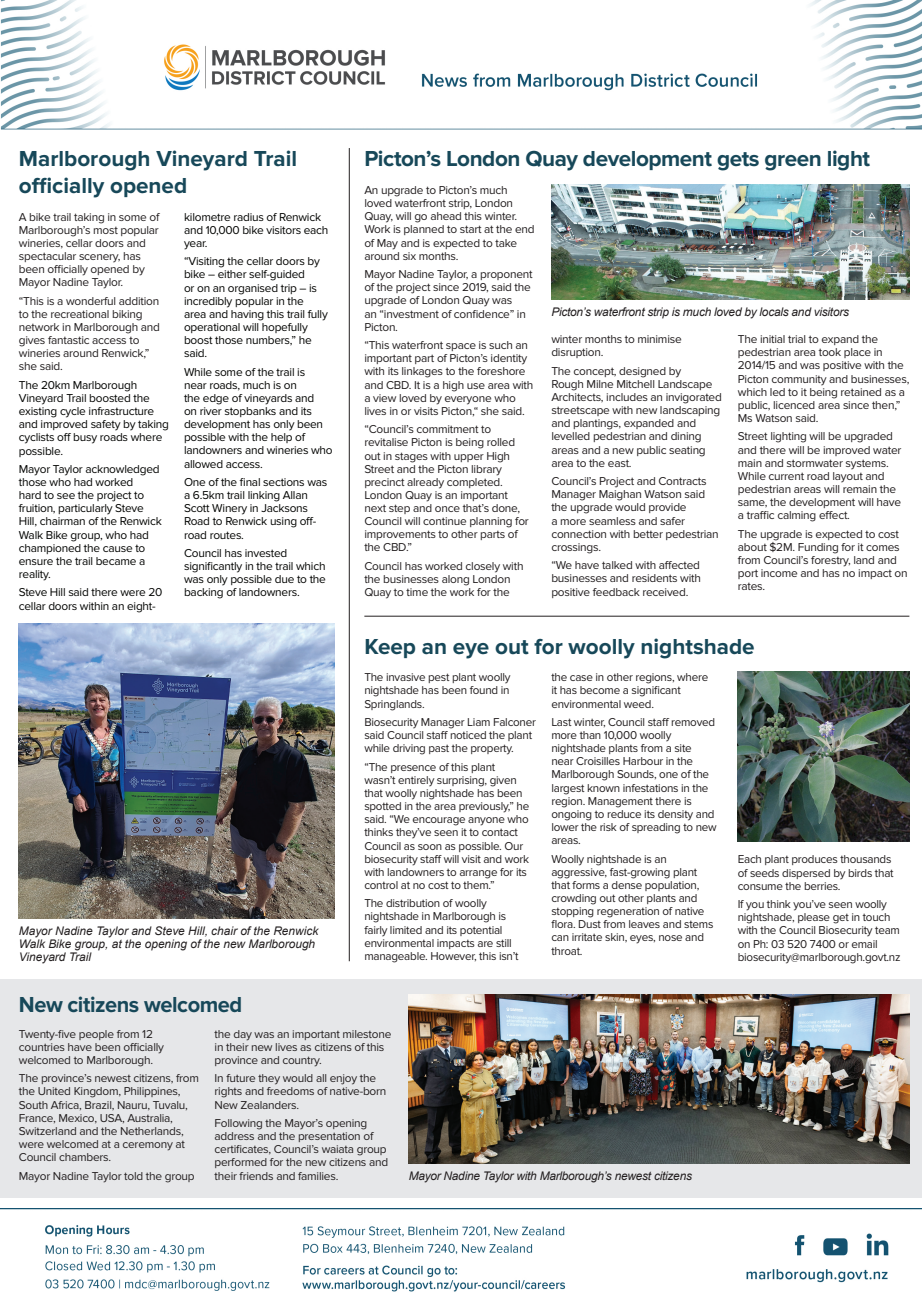
<style>
.page{position:relative;width:922px;height:1312px;background:#fff}
.page>*{position:absolute;margin:0;border:0;box-sizing:border-box;transform-origin:0 0}
.t1{font:700 22.5px/27px "Proxima Nova";color:#174859}
.t2{font:700 22.5px "Proxima Nova";letter-spacing:-.02em;color:#174859}
.t3{font:11.88px/13.1px "Proxima Nova";letter-spacing:-.02em;color:#231f20}
.t4{font:11.88px/13.1px "Proxima Nova";letter-spacing:-.02em;color:#040503}
.t5{font:italic 11.88px/13.1px "Arial";color:#231f20}
.t6{font:italic 11.88px "Arial";letter-spacing:-.02em;color:#231f20}
</style>
<div class="page">
<div style="left:0;top:978px;width:921px;height:219px;background:#e6e7e9"></div>
<img style="left:1px;top:0;width:920px;height:129px">
<img style="left:0;top:1208px;width:921px;height:84px">
<hr style="left:349px;top:148px;width:1px;height:813px;background:#231f20">
<hr style="left:364px;top:615px;width:545px;height:1px;background:#231f20">
<img style="left:408px;top:994px;width:501px;height:168px">
<img style="left:737px;top:671px;width:172px;height:170px">
<img style="left:19px;top:623px;width:315px;height:295px">
<img style="left:551px;top:185px;width:358px;height:114px">
<h1 class="t1" style="left:19px;top:145px;width:279px">Marlborough Vineyard Trail officially opened</h1>
<h1 class="t2" style="left:364px;top:145px;width:507px">Picton’s London Quay development gets green light</h1>
<p class="t3" style="left:364px;top:184px;width:172px">An upgrade to Picton’s much loved waterfront strip, London<br>Quay, will go ahead this winter.<br>Work is planned to start at the end of May and is expected to take around six months.</p>
<p class="t3" style="left:364px;top:268px;width:170px">Mayor Nadine Taylor, a proponent of the project since 2019, said the upgrade of London Quay was<br>an “investment of confidence” in<br>Picton.</p>
<p class="t3" style="left:364px;top:339px;width:170px">“This waterfront space is such an important part of Picton’s identity with its linkages to the foreshore and CBD. It is a high use area with a view loved by everyone who lives in or visits Picton,“ she said.</p>
<p class="t3" style="left:364px;top:423px;width:166px">“Council’s commitment to revitalise Picton is being rolled out in stages with upper High<br>Street and the Picton library precinct already completed.<br>London Quay is an important next step and once that’s done,<br>Council will continue planning for improvements to other parts of the CBD.”</p>
<p class="t3" style="left:364px;top:559px;width:161px">Council has worked closely with the businesses along London<br>Quay to time the work for the</p>
<p class="t4" style="left:184px;top:210px;width:146px">kilometre radius of Renwick and 10,000 bike visitors each year.</p>
<p class="t4" style="left:184px;top:255px;width:145px">“Visiting the cellar doors by bike – either self-guided<br>or on an organised trip – is incredibly popular in the area and having this trail fully operational will hopefully boost those numbers,” he said.</p>
<p class="t4" style="left:184px;top:365px;width:150px">While some of the trail is<br>near roads, much is on<br>the edge of vineyards and<br>on river stopbanks and its development has only been possible with the help of landowners and wineries who allowed access.</p>
<p class="t4" style="left:184px;top:475px;width:145px">One of the final sections was a 6.5km trail linking Allan<br>Scott Winery in Jacksons<br>Road to Renwick using off&shy;road routes.</p>
<p class="t4" style="left:184px;top:546px;width:143px">Council has invested significantly in the trail which was only possible due to the backing of landowners.</p>
<p class="t3" style="left:19px;top:210px;width:142px">A bike trail taking in some of<br>Marlborough’s most popular wineries, cellar doors and spectacular scenery, has been officially opened by<br>Mayor Nadine Taylor.</p>
<p class="t3" style="left:19px;top:294px;width:143px">“This is a wonderful addition to the recreational biking network in Marlborough and gives fantastic access to wineries around Renwick,” she said.</p>
<p class="t4" style="left:19px;top:378px;width:152px">The 20km Marlborough<br>Vineyard Trail boosted the existing cycle infrastructure and improved safety by taking cyclists off busy roads where possible.</p>
<p class="t4" style="left:19px;top:462px;width:144px">Mayor Taylor acknowledged those who had worked<br>hard to see the project to fruition, particularly Steve<br>Hill, chairman of the Renwick<br>Walk Bike group, who had championed the cause to ensure the trail became a reality.</p>
<p class="t4" style="left:19px;top:586px;width:145px">Steve Hill said there were 20 cellar doors within an eight-</p>
<p class="t6" style="left:551px;top:304px;width:299px">Picton’s waterfront strip is much loved by locals and visitors</p>
<p class="t3" style="left:737px;top:333px;width:173px">The initial trial to expand the pedestrian area took place in<br>2014/15 and was positive with the<br>Picton community and businesses, which led to it being retained as a public, licenced area since then,”<br>Ms Watson said.</p>
<p class="t3" style="left:737px;top:430px;width:165px">Street lighting will be upgraded and there will be improved water main and stormwater systems.<br>While current road layout and pedestrian areas will remain the same, the development will have a traffic calming effect.</p>
<p class="t3" style="left:737px;top:527px;width:171px">The upgrade is expected to cost about $2M. Funding for it comes from Council’s forestry, land and port income and has no impact on rates.</p>
<p class="t3" style="left:551px;top:333px;width:132px">winter months to minimise disruption.</p>
<p class="t3" style="left:551px;top:364px;width:172px">The concept, designed by<br>Rough Milne Mitchell Landscape<br>Architects, includes an invigorated streetscape with new landscaping and plantings, expanded and levelled pedestrian and dining areas and a new public seating area to the east.</p>
<p class="t3" style="left:551px;top:474px;width:169px">Council’s Project and Contracts<br>Manager Maighan Watson said the upgrade would provide<br>a more seamless and safer connection with better pedestrian crossings.</p>
<p class="t3" style="left:551px;top:559px;width:151px;text-align:justify">“We have talked with affected businesses and residents with positive feedback received.</p>
<p class="t5" style="left:19px;top:924px;width:301px">Mayor Nadine Taylor and Steve Hill, chair of the Renwick<br>Walk Bike group, at the opening of the new Marlborough<br>Vineyard Trail</p>
<h1 class="t2" style="left:19px;top:991px;width:225px">New citizens welcomed</h1>
<h1 class="t1" style="left:364px;top:633px;width:392px">Keep an eye out for woolly nightshade</h1>
<p class="t3" style="left:364px;top:670px;width:148px;text-align:justify">The invasive pest plant woolly nightshade has been found in Springlands.</p>
<p class="t3" style="left:364px;top:715px;width:173px">Biosecurity Manager Liam Falconer said Council staff noticed the plant while driving past the property.</p>
<p class="t3" style="left:364px;top:760px;width:166px">“The presence of this plant wasn’t entirely surprising, given that woolly nightshade has been spotted in the area previously,” he said. “We encourage anyone who thinks they’ve seen it to contact<br>Council as soon as possible. Our biosecurity staff will visit and work with landowners to arrange for its control at no cost to them.”</p>
<p class="t3" style="left:364px;top:896px;width:156px">The distribution of woolly nightshade in Marlborough is fairly limited and its potential environmental impacts are still manageable. However, this isn’t</p>
<p class="t3" style="left:551px;top:670px;width:158px">the case in other regions, where it has become a significant environmental weed.</p>
<p class="t3" style="left:551px;top:715px;width:167px">Last winter, Council staff removed more than 10,000 woolly nightshade plants from a site near Croisilles Harbour in the<br>Marlborough Sounds, one of the largest known infestations in the region. Management there is ongoing to reduce its density and lower the risk of spreading to new areas.</p>
<p class="t3" style="left:551px;top:852px;width:164px">Woolly nightshade is an aggressive, fast-growing plant that forms a dense population, crowding out other plants and stopping regeneration of native flora. Dust from leaves and stems can irritate skin, eyes, nose and throat.</p>
<p class="t3" style="left:737px;top:852px;width:157px">Each plant produces thousands of seeds dispersed by birds that consume the berries.</p>
<p class="t3" style="left:737px;top:897px;width:164px">If you think you’ve seen woolly nightshade, please get in touch with the Council Biosecurity team on Ph: 03 520 7400 or email biosecurity@marlborough.govt.nz</p>
<p class="t3" style="left:19px;top:1027px;width:147px">Twenty-five people from 12 countries have been officially welcomed to Marlborough.</p>
<p class="t3" style="left:19px;top:1071px;width:182px">The province’s newest citizens, from the United Kingdom, Philippines,<br>South Africa, Brazil, Nauru, Tuvalu,<br>France, Mexico, USA, Australia,<br>Switzerland and the Netherlands, were welcomed at a ceremony at<br>Council chambers.</p>
<p class="t3" style="left:19px;top:1168px;width:177px">Mayor Nadine Taylor told the group</p>
<p class="t3" style="left:214px;top:1026px;width:178px">the day was an important milestone in their new lives as citizens of this province and country.</p>
<p class="t3" style="left:214px;top:1071px;width:173px">In future they would all enjoy the rights and freedoms of native-born<br>New Zealanders.</p>
<p class="t3" style="left:214px;top:1116px;width:175px">Following the Mayor’s opening address and the presentation of certificates, Council’s waiata group performed for the new citizens and their friends and families.</p>
<p class="t6" style="left:408px;top:1167px;width:285px">Mayor Nadine Taylor with Marlborough’s newest citizens</p>
</div>
